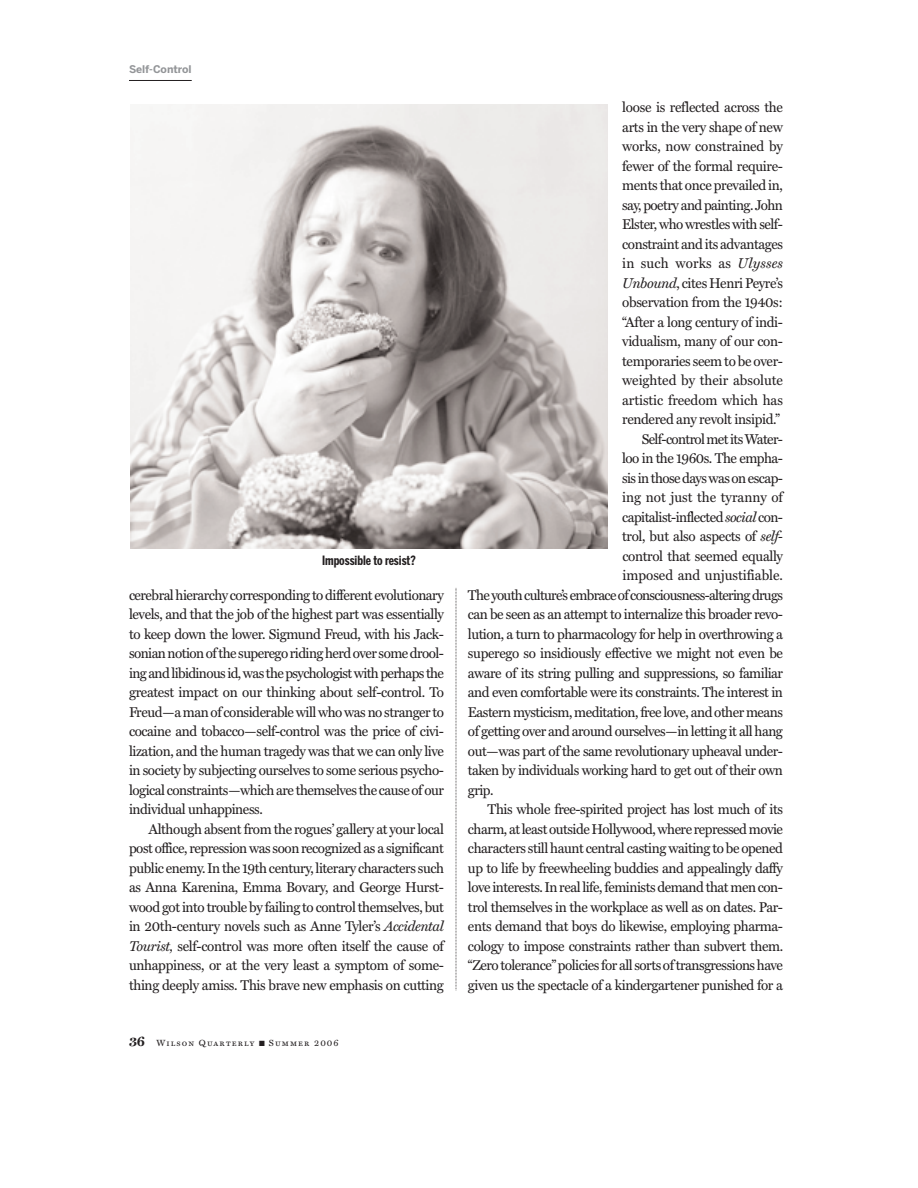
<style>
.page{position:relative;width:918px;height:1188px;background:#fff}
.page>*{position:absolute;margin:0;border:0;box-sizing:border-box;transform-origin:0 0}
.t1{font:14.25px/19.5px "Miller Text";letter-spacing:-.03em;color:#231f20;text-align:justify;scale:.96 1}
.t2{font:14.25px "Miller Text";letter-spacing:-.05em;color:#231f20;scale:.96 1}
.t3{font:14.25px "Miller Text";letter-spacing:-.005em;color:#231f20;scale:.96 1}
.t4{font:14.25px "Miller Text";color:#231f20;scale:.96 1}
.t5{font:14.25px "Miller Text";letter-spacing:-.01em;color:#231f20;scale:.96 1}
.t6{font:14.25px "Miller Text";letter-spacing:.01em;color:#231f20;scale:.96 1}
.t7{font:700 12.75px "Benton Sans Comp";letter-spacing:-.005em;color:#231f20}
.t8{font:700 10.5px "Benton Sans";color:#939598}
.t9{font:9px "Miller Text Roman SC";letter-spacing:.125em;color:#231f20}
.s1{font-style:italic}
.s2{font-family:"Miller Text";font-weight:700;font-size:13.5px}
</style>
<div class="page">
<hr style="left:129px;top:80px;width:63px;height:1px;background:#231f20">
<svg style="left:456px;top:588px;width:1px;height:403px"></svg>
<img style="left:130px;top:104px;width:477px;height:444px">
<p class="t8" style="left:129px;top:65px;width:64px">Self-Control</p>
<p class="t7" style="left:322px;top:556px;width:95px">Impossible to resist?</p>
<p class="t1" style="left:129px;top:586px;width:330px">cerebral hierarchy corresponding to different evolutionary levels, and that the job of the highest part was essentially to keep down the lower. Sigmund Freud, with his Jack&shy;sonian notion of the superego riding herd over some drool&shy;ing and libidinous id, was the psychologist with perhaps the greatest impact on our thinking about self-control. To Freud—a man of considerable will who was no stranger to cocaine and tobacco—self-control was the price of civi&shy;lization, and the human tragedy was that we can only live in society by subjecting ourselves to some serious psycho&shy;logical constraints—which are themselves the cause of our individual unhappiness.</p>
<p class="t1" style="left:129px;top:820px;width:330px;text-indent:19px">Although absent from the rogues’ gallery at your local post office, repression was soon recognized as a significant public enemy. In the 19th century, literary characters such as Anna Karenina, Emma Bovary, and George Hurst&shy;wood got into trouble by failing to control themselves, but in 20th-century novels such as Anne Tyler’s <span class="s1">Accidental Tourist,</span> self-control was more often itself the cause of unhappiness, or at the very least a symptom of some&shy;thing deeply amiss. This brave new emphasis on cutting</p>
<p class="t9" style="left:129px;top:1037px;width:211px"><span class="s2">36</span> Wilson Quarterly ■ Summer 2006</p>
<p class="t1" style="left:622px;top:99px;width:169px">loose is reflected across the</p>
<p class="t1" style="left:622px;top:118px;width:169px">arts in the very shape of new</p>
<p class="t5" style="left:622px;top:141px;width:169px">works, now constrained by</p>
<p class="t1" style="left:622px;top:157px;width:169px">fewer of the formal require-</p>
<p class="t1" style="left:622px;top:177px;width:169px">ments that once prevailed in,</p>
<p class="t1" style="left:622px;top:196px;width:169px">say, poetry and painting. John</p>
<p class="t1" style="left:622px;top:216px;width:169px">Elster, who wrestles with self-</p>
<p class="t1" style="left:622px;top:235px;width:169px">constraint and its advantages</p>
<p class="t6" style="left:622px;top:258px;width:169px">in such works as <span class="s1">Ulysses</span></p>
<p class="t1" style="left:622px;top:274px;width:169px"><span class="s1">Unbound</span>, cites Henri Peyre’s</p>
<p class="t1" style="left:622px;top:294px;width:169px">observation from the 1940s:</p>
<p class="t1" style="left:622px;top:313px;width:169px">“After a long century of indi-</p>
<p class="t1" style="left:622px;top:333px;width:169px">vidualism, many of our con-</p>
<p class="t1" style="left:622px;top:352px;width:169px">temporaries seem to be over-</p>
<p class="t3" style="left:622px;top:375px;width:169px">weighted by their absolute</p>
<p class="t3" style="left:622px;top:394px;width:169px">artistic freedom which has</p>
<p class="t1" style="left:622px;top:411px;width:166px">rendered any revolt insipid.”</p>
<p class="t1" style="left:642px;top:430px;width:149px">Self-control met its Water-</p>
<p class="t1" style="left:622px;top:450px;width:169px">loo in the 1960s. The empha-</p>
<p class="t1" style="left:622px;top:469px;width:169px">sis in those days was on escap-</p>
<p class="t4" style="left:622px;top:492px;width:169px">ing not just the tyranny of</p>
<p class="t1" style="left:622px;top:508px;width:169px">capitalist-inflected <span class="s1">social</span> con-</p>
<p class="t1" style="left:622px;top:528px;width:169px">trol, but also aspects of <span class="s1">self-</span></p>
<p class="t1" style="left:622px;top:547px;width:169px">control that seemed equally</p>
<p class="t4" style="left:622px;top:570px;width:169px">imposed and unjustifiable.</p>
<p class="t2" style="left:468px;top:589px;width:330px">The youth culture’s embrace of consciousness-altering drugs</p>
<p class="t1" style="left:468px;top:606px;width:330px">can be seen as an attempt to internalize this broader revo-</p>
<p class="t1" style="left:468px;top:625px;width:330px">lution, a turn to pharmacology for help in overthrowing a</p>
<p class="t1" style="left:468px;top:645px;width:330px">superego so insidiously effective we might not even be</p>
<p class="t1" style="left:468px;top:664px;width:330px">aware of its string pulling and suppressions, so familiar</p>
<p class="t1" style="left:468px;top:684px;width:330px">and even comfortable were its constraints. The interest in</p>
<p class="t1" style="left:468px;top:703px;width:330px">Eastern mysticism, meditation, free love, and other means</p>
<p class="t1" style="left:468px;top:723px;width:330px">of getting over and around ourselves—in letting it all hang</p>
<p class="t1" style="left:468px;top:742px;width:330px">out—was part of the same revolutionary upheaval under-</p>
<p class="t1" style="left:468px;top:762px;width:330px">taken by individuals working hard to get out of their own</p>
<p class="t1" style="left:468px;top:781px;width:28px">grip.</p>
<p class="t1" style="left:487px;top:801px;width:309px">This whole free-spirited project has lost much of its</p>
<p class="t1" style="left:468px;top:820px;width:330px">charm, at least outside Hollywood, where repressed movie</p>
<p class="t1" style="left:468px;top:840px;width:330px">characters still haunt central casting waiting to be opened</p>
<p class="t1" style="left:468px;top:859px;width:330px">up to life by freewheeling buddies and appealingly daffy</p>
<p class="t1" style="left:468px;top:879px;width:330px">love interests. In real life, feminists demand that men con-</p>
<p class="t1" style="left:468px;top:898px;width:330px">trol themselves in the workplace as well as on dates. Par-</p>
<p class="t1" style="left:468px;top:918px;width:330px">ents demand that boys do likewise, employing pharma-</p>
<p class="t1" style="left:468px;top:937px;width:330px">cology to impose constraints rather than subvert them.</p>
<p class="t1" style="left:468px;top:957px;width:330px">“Zero tolerance” policies for all sorts of transgressions have</p>
<p class="t1" style="left:468px;top:976px;width:330px">given us the spectacle of a kindergartener punished for a</p>
</div>
